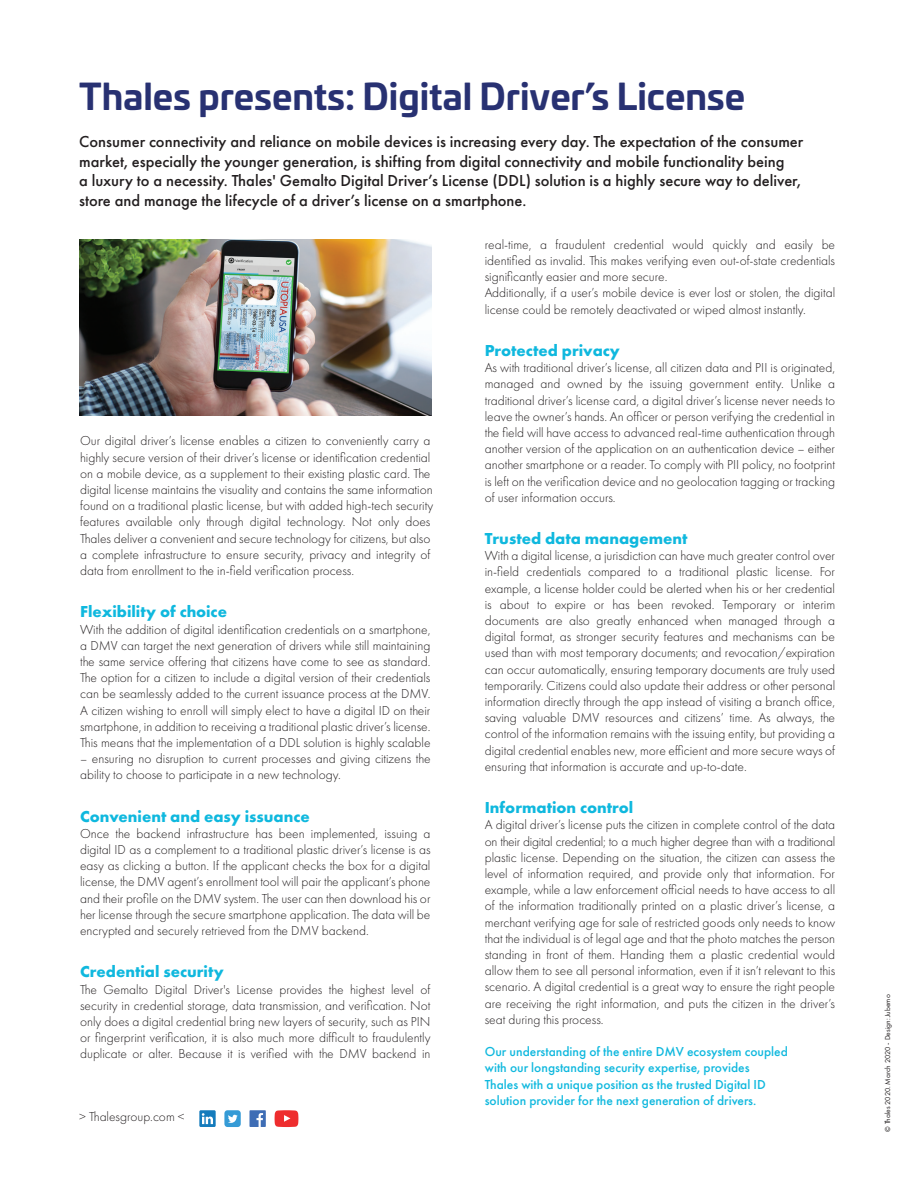
<style>
.page{position:relative;width:918px;height:1188px;background:#fff}
.page>*{position:absolute;margin:0;border:0;box-sizing:border-box;transform-origin:0 0}
.t1{font:700 35.4px "Univia Pro";color:#283172}
.t2{font:500 16.5px/19.8px "Futura PT";color:#231f20}
.t3{font:700 16.5px "Futura PT";color:#0fb8de}
.t4{font:300 13.5px/16.2px "Futura PT";color:#231f20;text-align:justify}
.t5{font:500 13.5px/16.2px "Futura PT";color:#0fb8de}
.t6{font:7.5px "Futura PT";color:#231f20}
</style>
<div class="page">
<svg style="left:199px;top:1110px;width:17px;height:17px"></svg>
<svg style="left:250px;top:1110px;width:16px;height:17px"></svg>
<svg style="left:275px;top:1110px;width:23px;height:17px"></svg>
<svg style="left:224px;top:1110px;width:17px;height:17px"></svg>
<img style="left:79px;top:239px;width:352px;height:177px">
<h1 class="t1" style="left:79px;top:68px;width:667px">Thales presents: Digital Driver’s License</h1>
<p class="t2" style="left:79px;top:131px;width:726px">Consumer connectivity and reliance on mobile devices is increasing every day. The expectation of the consumer market, especially the younger generation, is shifting from digital connectivity and mobile functionality being<br>a luxury to a necessity. Thales' Gemalto Digital Driver’s License (DDL) solution is a highly secure way to deliver, store and manage the lifecycle of a driver’s license on a smartphone.</p>
<p class="t4" style="left:80px;top:433px;width:355px;text-align:left">Our digital driver’s license enables a citizen to conveniently carry a highly secure version of their driver’s license or identification credential on a mobile device, as a supplement to their existing plastic card. The digital license maintains the visuality and contains the same information found on a traditional plastic license, but with added high-tech security features available only through digital technology. Not only does Thales deliver a convenient and secure technology for citizens, but also a complete infrastructure to ensure security, privacy and integrity of data from enrollment to the in-field verification process.</p>
<p class="t3" style="left:80px;top:601px;width:148px">Flexibility of choice</p>
<p class="t4" style="left:80px;top:621px;width:352px">With the addition of digital identification credentials on a smartphone, a DMV can target the next generation of drivers while still maintaining the same service offering that citizens have come to see as standard.<br>The option for a citizen to include a digital version of their credentials can be seamlessly added to the current issuance process at the DMV.<br>A citizen wishing to enroll will simply elect to have a digital ID on their smartphone, in addition to receiving a traditional plastic driver’s license.<br>This means that the implementation of a DDL solution is highly scalable</p>
<p class="t4" style="left:80px;top:751px;width:352px">– ensuring no disruption to current processes and giving citizens the ability to choose to participate in a new technology.</p>
<p class="t3" style="left:80px;top:806px;width:231px">Convenient and easy issuance</p>
<p class="t4" style="left:80px;top:825px;width:352px">Once the backend infrastructure has been implemented, issuing a digital ID as a complement to a traditional plastic driver’s license is as easy as clicking a button. If the applicant checks the box for a digital license, the DMV agent’s enrollment tool will pair the applicant’s phone and their profile on the DMV system. The user can then download his or her license through the secure smartphone application. The data will be encrypted and securely retrieved from the DMV backend.</p>
<p class="t3" style="left:80px;top:961px;width:145px">Credential security</p>
<p class="t4" style="left:80px;top:981px;width:352px">The Gemalto Digital Driver's License provides the highest level of security in credential storage, data transmission, and verification. Not only does a digital credential bring new layers of security, such as PIN or fingerprint verification, it is also much more difficult to fraudulently duplicate or alter. Because it is verified with the DMV backend in</p>
<p class="t4" style="left:79px;top:1108px;width:107px">&gt; Thalesgroup.com &lt;</p>
<p class="t4" style="left:485px;top:236px;width:352px;text-align:left">real-time, a fraudulent credential would quickly and easily be identified as invalid. This makes verifying even out-of-state credentials significantly easier and more secure.<br>Additionally, if a user’s mobile device is ever lost or stolen, the digital license could be remotely deactivated or wiped almost instantly.</p>
<p class="t3" style="left:485px;top:340px;width:137px">Protected privacy</p>
<p class="t4" style="left:485px;top:360px;width:352px">As with traditional driver’s license, all citizen data and PII is originated, managed and owned by the issuing government entity. Unlike a traditional driver’s license card, a digital driver’s license never needs to leave the owner’s hands. An officer or person verifying the credential in the field will have access to advanced real-time authentication through another version of the application on an authentication device – either another smartphone or a reader. To comply with PII policy, no footprint is left on the verification device and no geolocation tagging or tracking of user information occurs.</p>
<p class="t3" style="left:485px;top:528px;width:204px">Trusted data management</p>
<p class="t4" style="left:485px;top:548px;width:352px">With a digital license, a jurisdiction can have much greater control over in-field credentials compared to a traditional plastic license. For example, a license holder could be alerted when his or her credential is about to expire or has been revoked. Temporary or interim documents are also greatly enhanced when managed through a digital format, as stronger security features and mechanisms can be used than with most temporary documents; and revocation/expiration can occur automatically, ensuring temporary documents are truly used temporarily. Citizens could also update their address or other personal information directly through the app instead of visiting a branch office, saving valuable DMV resources and citizens’ time. As always, the control of the information remains with the issuing entity, but providing a digital credential enables new, more efficient and more secure ways of ensuring that information is accurate and up-to-date.</p>
<p class="t3" style="left:485px;top:797px;width:150px">Information control</p>
<p class="t4" style="left:485px;top:817px;width:352px">A digital driver’s license puts the citizen in complete control of the data on their digital credential; to a much higher degree than with a traditional plastic license. Depending on the situation, the citizen can assess the level of information required, and provide only that information. For example, while a law enforcement official needs to have access to all of the information traditionally printed on a plastic driver’s license, a merchant verifying age for sale of restricted goods only needs to know that the individual is of legal age and that the photo matches the person standing in front of them. Handing them a plastic credential would allow them to see all personal information, even if it isn’t relevant to this scenario. A digital credential is a great way to ensure the right people are receiving the right information, and puts the citizen in the driver’s seat during this process.</p>
<p class="t5" style="left:485px;top:1044px;width:305px">Our understanding of the entire DMV ecosystem coupled with our longstanding security expertise, provides<br>Thales with a unique position as the trusted Digital ID solution provider for the next generation of drivers.</p>
<p class="t6" style="left:883px;top:1132px;width:139px;rotate:-90deg">© Thales 2020. March 2020 - Design: Jubemo</p>
</div>
